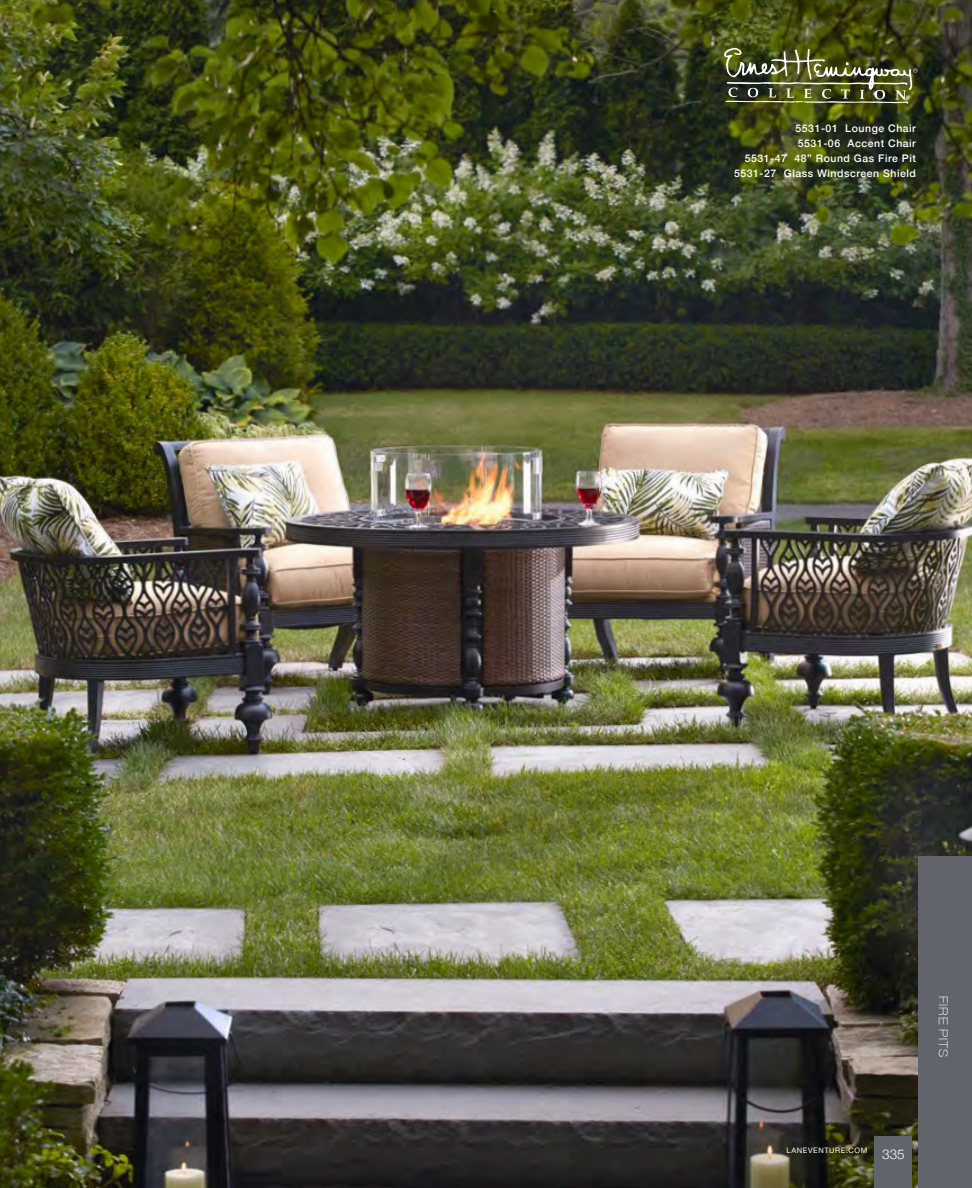
<style>
.page{position:relative;width:972px;height:1188px;background:#fff}
.page>*{position:absolute;margin:0;border:0;box-sizing:border-box;transform-origin:0 0}
.t1{font:300 13.5px "Helvetica Neue";color:#fff}
.t2{font:100 expanded 12px "Helvetica Neue LT";letter-spacing:.095em;color:#fff}
.t3{font:500 10.5px/15px "Helvetica Neue";letter-spacing:.05em;color:#fff;text-align:right}
.t4{font:7.5px "Helvetica Neue";letter-spacing:.075em;color:#fff}
</style>
<div class="page">
<img style="left:0;top:0;width:972px;height:1188px">
<div style="left:874px;top:1137px;width:37px;height:51px;background:#61646a"></div>
<div style="left:918px;top:856px;width:54px;height:332px;background:#61646a"></div>
<img style="left:724px;top:48px;width:194px;height:56px">
<p class="t3" style="left:734px;top:119px;width:183px">5531-01 Lounge Chair<br>5531-06 Accent Chair<br>5531-47 48” Round Gas Fire Pit<br>5531-27 Glass Windscreen Shield</p>
<p class="t2" style="left:950px;top:996px;width:63px;rotate:90deg">FIRE PITS</p>
<p class="t4" style="left:786px;top:1145px;width:82px">LANEVENTURE.COM</p>
<p class="t1" style="left:882px;top:1143px;width:24px">335</p>
</div>
